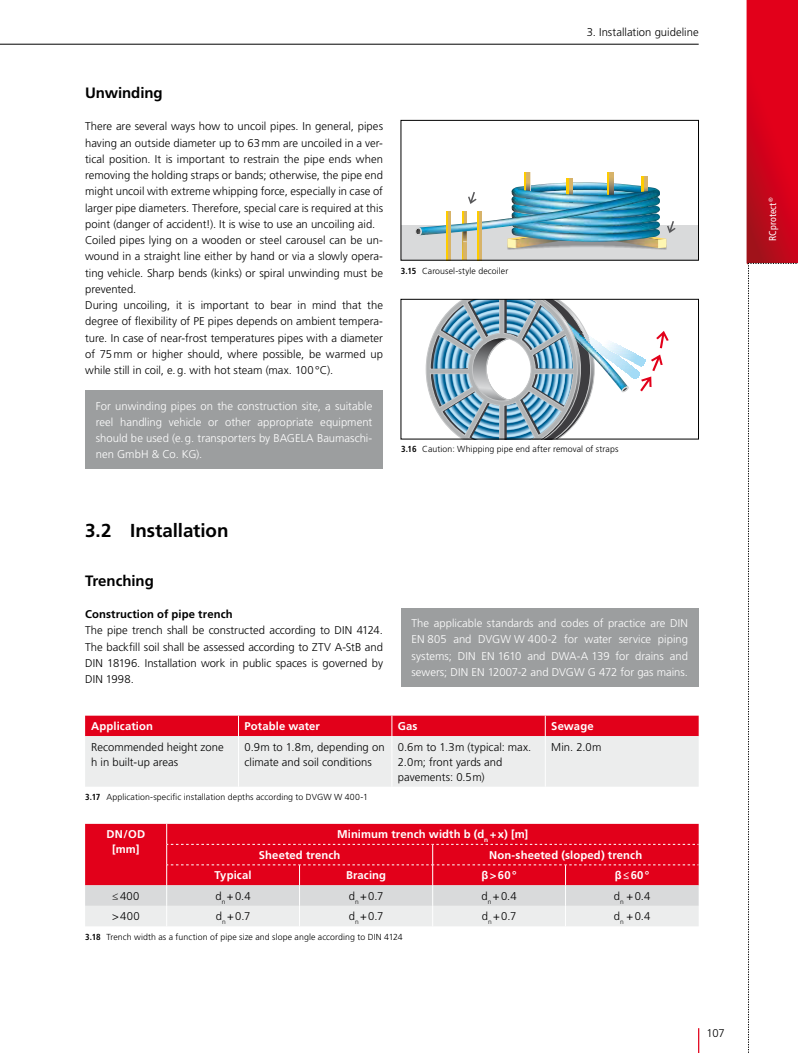
<style>
.page{position:relative;width:798px;height:1053px;background:#fff}
.page>*{position:absolute;margin:0;border:0;box-sizing:border-box;transform-origin:0 0}
.t1{font:700 18.75px "Frutiger LT Std";letter-spacing:-.005em;color:#000}
.t2{font:700 15px "Frutiger LT Std";letter-spacing:-.005em;color:#000}
.t3{font:300 11.25px/16.2px "Frutiger LT Std";color:#000}
.t4{font:300 11.25px/16.2px "Frutiger LT Std";color:#fff;text-align:justify}
.t5{font:700 11.25px/15px "Frutiger LT Std";letter-spacing:.01em;color:#fff;text-align:center}
.t6{font:700 11.25px "Frutiger LT Std";letter-spacing:.01em;color:#000}
.t7{font:condensed 10px "Frutiger LT Std";letter-spacing:.01em;color:#fff}
.t8{font:300 8.75px "Frutiger LT Std";letter-spacing:.01em;color:#000}
.s1{font-weight:700;font-stretch:condensed}
.s2{font-family:"Arial"}
</style>
<div class="page">
<hr style="left:697px;top:1028px;width:2px;height:24px;background:#e2001a">
<hr style="left:0;top:44px;width:698px;height:1px;background:#000">
<svg style="left:85px;top:715px;width:613px;height:71px;background:#e9a9b1"></svg>
<hr style="left:238px;top:736px;width:1px;height:50px;background:#fff">
<svg style="left:85px;top:823px;width:613px;height:103px;background:#e25f6e"></svg>
<img style="left:514px;top:182px;width:141px;height:6px">
<div style="left:401px;top:225px;width:296px;height:35px;background:#d9dadb"></div>
<img style="left:462px;top:235px;width:1px;height:23px">
<hr style="left:566px;top:178px;width:3px;height:33px;background:#fecc00">
<img style="left:569px;top:178px;width:3px;height:10px">
<hr style="left:607px;top:172px;width:2px;height:33px;background:#fecc00">
<img style="left:609px;top:172px;width:4px;height:16px">
<hr style="left:641px;top:176px;width:3px;height:33px;background:#fecc00">
<img style="left:644px;top:176px;width:3px;height:12px">
<hr style="left:524px;top:172px;width:2px;height:33px;background:#fecc00">
<img style="left:526px;top:172px;width:4px;height:16px">
<img style="left:463px;top:235px;width:3px;height:23px">
<img style="left:511px;top:188px;width:148px;height:3px">
<img style="left:419px;top:191px;width:240px;height:44px">
<div style="left:415px;top:227px;width:6px;height:9px;border:1px solid #d9dadb;border-radius:50%"></div>
<div style="left:415px;top:228px;width:6px;height:7px;border:1px solid #d9dadb;border-radius:50%"></div>
<hr style="left:446px;top:211px;width:2px;height:49px;background:#fecc00">
<hr style="left:477px;top:211px;width:2px;height:49px;background:#fecc00">
<hr style="left:448px;top:211px;width:2px;height:49px;background:#d7b369">
<hr style="left:479px;top:211px;width:2px;height:49px;background:#d7b369">
<svg style="left:468px;top:192px;width:8px;height:12px"></svg>
<img style="left:507px;top:221px;width:168px;height:29px">
<div style="left:400px;top:120px;width:298px;height:140px;border:1px solid #000"></div>
<svg style="left:425px;top:301px;width:243px;height:136px"></svg>
<div style="left:400px;top:299px;width:298px;height:140px;border:1px solid #000"></div>
<div style="left:400px;top:608px;width:298px;height:78px;background:#9c9e9f"></div>
<div style="left:85px;top:390px;width:298px;height:79px;background:#9c9e9f"></div>
<svg style="left:746px;top:0;width:51px;height:264px;background:#d40b22"></svg>
<svg style="left:747px;top:263px;width:50px;height:789px"></svg>
<p class="t3" style="left:586px;top:24px;width:113px">3. Installation guideline</p>
<h2 class="t2" style="left:85px;top:84px;width:79px">Unwinding</h2>
<p class="t3" style="left:85px;top:118px;width:299px">There are several ways how to uncoil pipes. In general, pipes having an outside diameter up to 63mm are uncoiled in a ver&shy;tical position. It is important to restrain the pipe ends when removing the holding straps or bands; otherwise, the pipe end might uncoil with extreme whipping force, especially in case of larger pipe diameters. Therefore, special care is required at this point (danger of accident!). It is wise to use an uncoiling aid.<br>Coiled pipes lying on a wooden or steel carousel can be un&shy;wound in a straight line either by hand or via a slowly opera&shy;ting vehicle. Sharp bends (kinks) or spiral unwinding must be prevented.<br>During uncoiling, it is important to bear in mind that the degree of flexibility of PE pipes depends on ambient tempera&shy;ture. In case of near-frost temperatures pipes with a diameter of 75mm or higher should, where possible, be warmed up while still in coil, e.g. with hot steam (max. 100°C).</p>
<p class="t4" style="left:96px;top:397px;width:278px">For unwinding pipes on the construction site, a suitable reel handling vehicle or other appropriate equipment should be used (e.g. transporters by BAGELA Baumaschi&shy;nen GmbH &amp; Co. KG).</p>
<p class="t8" style="left:400px;top:265px;width:109px"><span class="s1">3.15</span> Carousel-style decoiler</p>
<p class="t8" style="left:401px;top:444px;width:219px"><span class="s1">3.16</span> Caution: Whipping pipe end after removal of straps</p>
<h1 class="t1" style="left:85px;top:519px;width:145px">3.2 Installation</h1>
<h2 class="t2" style="left:85px;top:571px;width:70px">Trenching</h2>
<p class="t6" style="left:85px;top:607px;width:149px">Construction of pipe trench</p>
<p class="t3" style="left:85px;top:622px;width:299px;text-align:justify">The pipe trench shall be constructed according to DIN 4124.<br>The backfill soil shall be assessed according to ZTV A-StB and DIN 18196. Installation work in public spaces is governed by DIN 1998.</p>
<p class="t5" style="left:91px;top:718px;width:63px">Application</p>
<p class="t5" style="left:244px;top:718px;width:77px">Potable water</p>
<p class="t5" style="left:398px;top:718px;width:21px">Gas</p>
<p class="t5" style="left:551px;top:718px;width:44px">Sewage</p>
<p class="t3" style="left:91px;top:739px;width:134px;line-height:15px">Recommended height zone h in built-up areas</p>
<p class="t3" style="left:244px;top:739px;width:141px;line-height:15px">0.9m to 1.8m, depending on climate and soil conditions</p>
<p class="t3" style="left:398px;top:739px;width:135px;line-height:15px">0.6m to 1.3m (typical: max.<br>2.0m; front yards and pavements: 0.5m)</p>
<p class="t3" style="left:551px;top:738px;width:52px">Min. 2.0m</p>
<p class="t4" style="left:411px;top:615px;width:278px">The applicable standards and codes of practice are DIN EN 805 and DVGW W 400-2 for water service piping systems; DIN EN 1610 and DWA-A 139 for drains and sewers; DIN EN 12007-2 and DVGW G 472 for gas mains.</p>
<p class="t8" style="left:85px;top:791px;width:284px"><span class="s1">3.17</span> Application-specific installation depths according to DVGW W 400-1</p>
<p class="t5" style="left:106px;top:826px;width:40px">DN/OD [mm]</p>
<p class="t5" style="left:259px;top:824px;width:271px;line-height:20.5px;text-align:left;text-indent:78px">Minimum trench width b (d<sub>n</sub> +x) [m]<br>Sheeted trench</p>
<p class="t5" style="left:489px;top:847px;width:155px">Non-sheeted (sloped) trench</p>
<p class="t5" style="left:214px;top:867px;width:38px">Typical</p>
<p class="t5" style="left:346px;top:867px;width:41px">Bracing</p>
<p class="t5" style="left:481px;top:867px;width:37px"><span class="s2">β</span>&gt;60°</p>
<p class="t5" style="left:614px;top:867px;width:36px"><span class="s2">β</span>≤60°</p>
<p class="t3" style="left:112px;top:887px;width:29px">≤400</p>
<p class="t3" style="left:215px;top:887px;width:37px">d<sub>n</sub> +0.4</p>
<p class="t3" style="left:348px;top:887px;width:36px">d<sub>n</sub> +0.7</p>
<p class="t3" style="left:481px;top:887px;width:37px">d<sub>n</sub> +0.4</p>
<p class="t3" style="left:613px;top:887px;width:38px">d<sub>n</sub> +0.4</p>
<p class="t3" style="left:112px;top:908px;width:29px">&gt;400</p>
<p class="t3" style="left:216px;top:908px;width:36px">d<sub>n</sub> +0.7</p>
<p class="t3" style="left:348px;top:908px;width:36px">d<sub>n</sub> +0.7</p>
<p class="t3" style="left:481px;top:908px;width:36px">d<sub>n</sub> +0.7</p>
<p class="t3" style="left:613px;top:908px;width:38px">d<sub>n</sub> +0.4</p>
<p class="t8" style="left:85px;top:932px;width:319px"><span class="s1">3.18</span> Trench width as a function of pipe size and slope angle according to DIN 4124</p>
<p class="t3" style="left:706px;top:1024px;width:20px">107</p>
<p class="t7" style="left:766px;top:241px;width:45px;rotate:-90deg">RCprotect<sup>®</sup></p>
</div>
